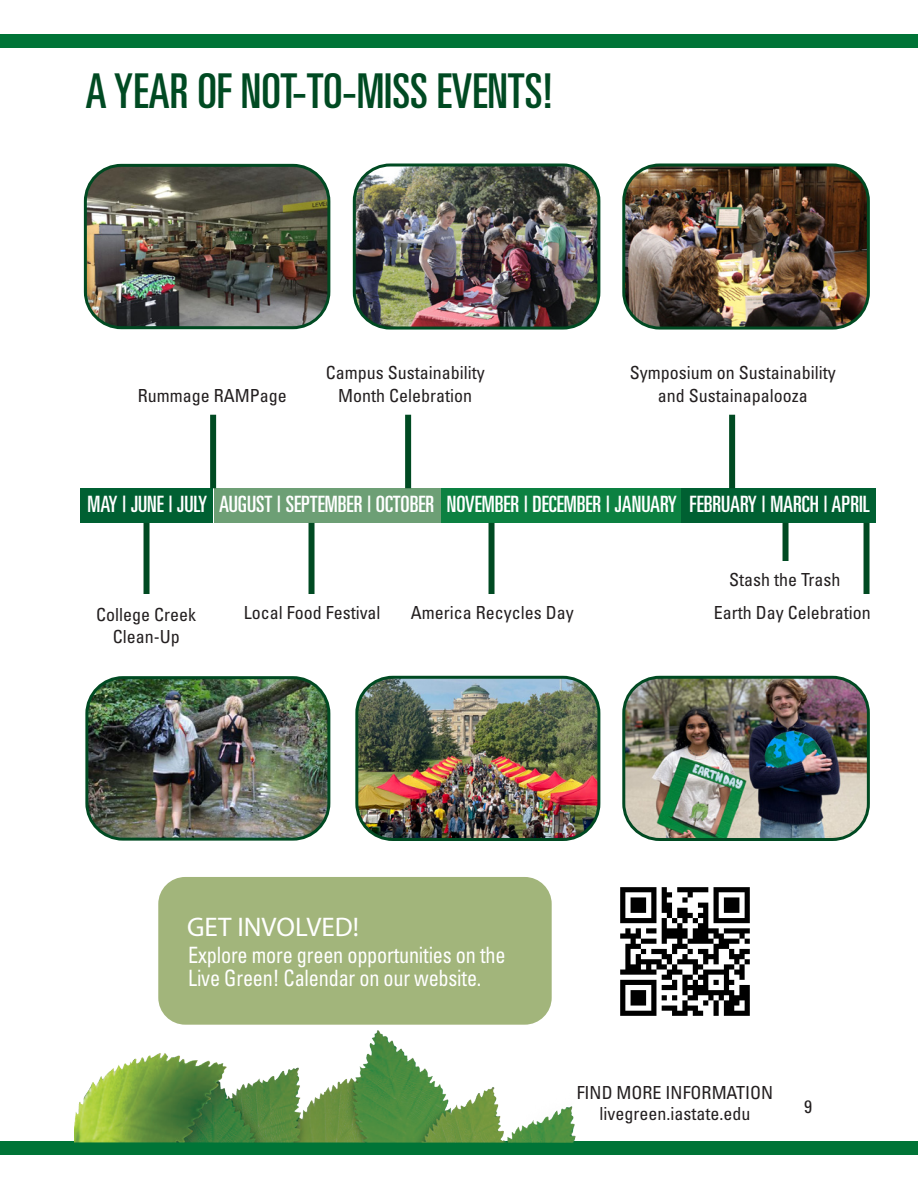
<style>
.page{position:relative;width:918px;height:1188px;background:#fff}
.page>*{position:absolute;margin:0;border:0;box-sizing:border-box;transform-origin:0 0}
.t1{font:ultra-condensed 48px "Univers LT Std";color:#004a22}
.Subheader__White{font:27px "Myriad Pro";color:#fff}
.Timeline_Months{font:ultra-condensed 22.5px "Univers LT Std";color:#fff}
.Body__White__7_5{font:condensed 22.5px/22.5px "Univers LT Std";letter-spacing:-.01em;color:#fff;scale:.9 1}
.Event_Timeline{font:condensed 18px/22.5px "Univers LT Std";color:#231f20;text-align:center}
</style>
<div class="page">
<div style="left:0;top:1142px;width:918px;height:13px;background:#007437"></div>
<img style="left:74px;top:1030px;width:504px;height:113px">
<div style="left:0;top:35px;width:918px;height:13px;background:#007437"></div>
<div style="left:681px;top:488px;width:195px;height:35px;background:#006032"></div>
<img style="left:89px;top:680px;width:240px;height:157px">
<div style="left:85px;top:676px;width:245px;height:165px;border:3px solid #004a22;border-radius:36px"></div>
<img style="left:85px;top:165px;width:244px;height:163px">
<div style="left:84px;top:164px;width:246px;height:165px;border:3px solid #004a22;border-radius:36px"></div>
<img style="left:359px;top:677px;width:240px;height:161px">
<div style="left:355px;top:676px;width:245px;height:165px;border:3px solid #004a22;border-radius:36px"></div>
<img style="left:355px;top:165px;width:243px;height:161px">
<div style="left:353px;top:164px;width:247px;height:166px;border:3px solid #004a22;border-radius:36px"></div>
<img style="left:626px;top:165px;width:241px;height:161px">
<div style="left:622px;top:164px;width:248px;height:166px;border:3px solid #004a22;border-radius:36px"></div>
<img style="left:626px;top:677px;width:240px;height:160px">
<div style="left:622px;top:676px;width:248px;height:165px;border:3px solid #004a22;border-radius:36px"></div>
<div style="left:80px;top:488px;width:133px;height:35px;background:#006032"></div>
<div style="left:214px;top:488px;width:227px;height:35px;background:#6d9f75"></div>
<div style="left:441px;top:488px;width:240px;height:35px;background:#0c8141"></div>
<div style="left:158px;top:877px;width:394px;height:148px;background:#a2b57b;border-radius:27px"></div>
<div style="left:144px;top:523px;width:6px;height:71px;background:#004a22"></div>
<div style="left:210px;top:415px;width:6px;height:73px;background:#004a22"></div>
<div style="left:309px;top:523px;width:6px;height:71px;background:#004a22"></div>
<div style="left:405px;top:415px;width:6px;height:73px;background:#004a22"></div>
<div style="left:489px;top:523px;width:6px;height:71px;background:#004a22"></div>
<div style="left:729px;top:415px;width:6px;height:73px;background:#004a22"></div>
<div style="left:864px;top:523px;width:6px;height:71px;background:#004a22"></div>
<div style="left:783px;top:523px;width:6px;height:38px;background:#004a22"></div>
<img style="left:620px;top:887px;width:130px;height:129px">
<p class="t1" style="left:85px;top:64px;width:469px">A YEAR OF NOT-TO-MISS EVENTS!</p>
<p class="Event_Timeline" style="left:138px;top:384px;width:151px">Rummage RAMPage</p>
<p class="Event_Timeline" style="left:326px;top:361px;width:160px">Campus Sustainability<br>Month Celebration</p>
<p class="Event_Timeline" style="left:630px;top:361px;width:207px">Symposium on Sustainability and Sustainapalooza</p>
<p class="Timeline_Months" style="left:88px;top:491px;width:784px">MAY | JUNE | JULY AUGUST | SEPTEMBER | OCTOBER NOVEMBER | DECEMBER | JANUARY FEBRUARY | MARCH | APRIL</p>
<p class="Event_Timeline" style="left:96px;top:603px;width:101px">College Creek<br>Clean-Up</p>
<p class="Event_Timeline" style="left:244px;top:601px;width:138px">Local Food Festival</p>
<p class="Event_Timeline" style="left:411px;top:601px;width:164px">America Recycles Day</p>
<p class="Subheader__White" style="left:187px;top:910px;width:173px">GET INVOLVED!</p>
<p class="Body__White__7_5" style="left:188px;top:944px;width:354px">Explore more green opportunities on the<br>Live Green! Calendar on our website.</p>
<p class="Event_Timeline" style="left:729px;top:568px;width:113px">Stash the Trash</p>
<p class="Event_Timeline" style="left:714px;top:601px;width:158px">Earth Day Celebration</p>
<p class="Event_Timeline" style="left:577px;top:1081px;width:198px;line-height:21.6px">FIND MORE INFORMATION livegreen.iastate.edu</p>
<p class="Event_Timeline" style="left:804px;top:1095px;width:9px">9</p>
</div>
